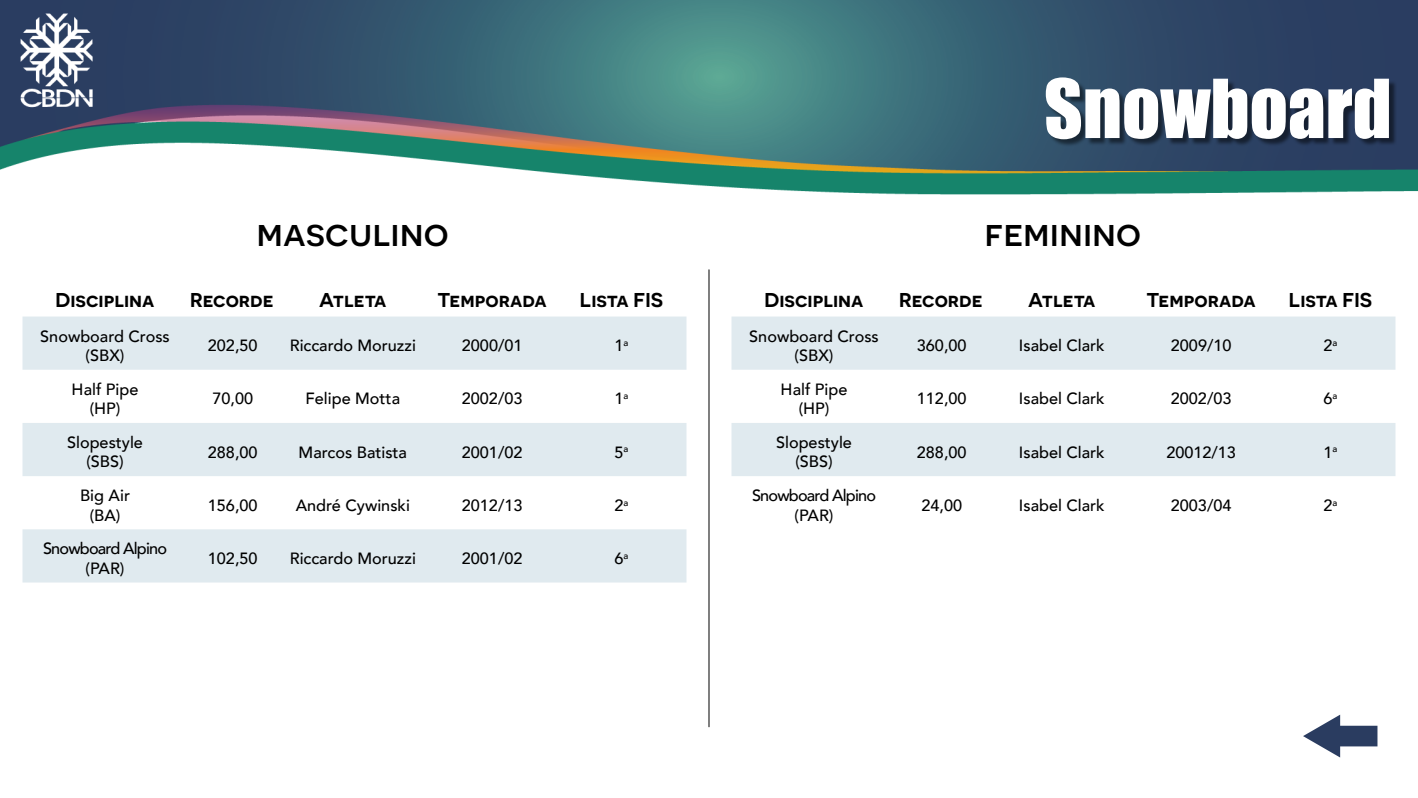
<style>
.page{position:relative;width:1418px;height:798px;background:#fff}
.page>*{position:absolute;margin:0;border:0;box-sizing:border-box;transform-origin:0 0}
.t1{font:75px "Impact";color:#fff}
.t2{font:500 37.5px "Novecentosanswide";color:#000}
.t3{font:600 20px "Novecentosanswide";color:#000}
.t4{font:500 16.25px/19.5px "Avenir";color:#000;text-align:center}
.t5{font:500 16.25px/19.5px "Avenir";letter-spacing:-.05em;color:#000;text-align:center}
</style>
<div class="page">
<img style="left:0;top:0;width:1417px;height:523px">
<svg style="left:1303px;top:714px;width:74px;height:43px"></svg>
<div style="left:1046px;top:79px;width:350px;height:68px;background:#000;opacity:.5"></div>
<hr style="left:708px;top:270px;width:1px;height:456px;background:#000">
<svg style="left:22px;top:316px;width:664px;height:266px;fill:#e0eaef"></svg>
<svg style="left:731px;top:316px;width:664px;height:160px;fill:#e0eaef"></svg>
<h1 class="t1" style="left:1044px;top:50px;width:349px">Snowboard</h1>
<h2 class="t2" style="left:256px;top:211px;width:193px">masculino</h2>
<h2 class="t2" style="left:984px;top:211px;width:158px">feminino</h2>
<p class="t3" style="left:55px;top:288px;width:101px">Disciplina</p>
<p class="t3" style="left:190px;top:288px;width:85px">Recorde</p>
<p class="t3" style="left:319px;top:288px;width:69px">Atleta</p>
<p class="t3" style="left:437px;top:288px;width:111px">Temporada</p>
<p class="t3" style="left:580px;top:288px;width:85px">Lista FIS</p>
<p class="t4" style="left:40px;top:325px;width:131px">Snowboard Cross (SBX)</p>
<p class="t4" style="left:208px;top:335px;width:51px">202,50</p>
<p class="t4" style="left:290px;top:335px;width:128px">Riccardo Moruzzi</p>
<p class="t4" style="left:462px;top:335px;width:62px">2000/01</p>
<p class="t4" style="left:614px;top:335px;width:15px">1<sup>a</sup></p>
<p class="t4" style="left:72px;top:378px;width:68px">Half Pipe (HP)</p>
<p class="t4" style="left:212px;top:388px;width:42px">70,00</p>
<p class="t4" style="left:305px;top:388px;width:96px">Felipe Motta</p>
<p class="t4" style="left:462px;top:388px;width:62px">2002/03</p>
<p class="t4" style="left:614px;top:388px;width:15px">1<sup>a</sup></p>
<p class="t4" style="left:67px;top:431px;width:77px">Slopestyle (SBS)</p>
<p class="t4" style="left:208px;top:441px;width:51px">288,00</p>
<p class="t4" style="left:299px;top:441px;width:110px">Marcos Batista</p>
<p class="t4" style="left:462px;top:441px;width:62px">2001/02</p>
<p class="t4" style="left:614px;top:441px;width:15px">5<sup>a</sup></p>
<p class="t4" style="left:80px;top:484px;width:51px">Big Air (BA)</p>
<p class="t4" style="left:208px;top:494px;width:51px">156,00</p>
<p class="t4" style="left:296px;top:494px;width:116px">André Cywinski</p>
<p class="t4" style="left:462px;top:494px;width:62px">2012/13</p>
<p class="t4" style="left:614px;top:494px;width:15px">2<sup>a</sup></p>
<p class="t5" style="left:43px;top:538px;width:125px">Snowboard Alpino (PAR)</p>
<p class="t4" style="left:208px;top:547px;width:51px">102,50</p>
<p class="t4" style="left:290px;top:547px;width:128px">Riccardo Moruzzi</p>
<p class="t4" style="left:462px;top:547px;width:62px">2001/02</p>
<p class="t4" style="left:614px;top:547px;width:15px">6<sup>a</sup></p>
<p class="t3" style="left:764px;top:288px;width:101px">Disciplina</p>
<p class="t3" style="left:899px;top:288px;width:85px">Recorde</p>
<p class="t3" style="left:1028px;top:288px;width:69px">Atleta</p>
<p class="t3" style="left:1146px;top:288px;width:111px">Temporada</p>
<p class="t3" style="left:1288px;top:288px;width:85px">Lista FIS</p>
<p class="t4" style="left:749px;top:325px;width:131px">Snowboard Cross (SBX)</p>
<p class="t4" style="left:916px;top:335px;width:51px">360,00</p>
<p class="t4" style="left:1018px;top:335px;width:87px">Isabel Clark</p>
<p class="t4" style="left:1170px;top:335px;width:62px">2009/10</p>
<p class="t4" style="left:1323px;top:335px;width:15px">2<sup>a</sup></p>
<p class="t4" style="left:780px;top:378px;width:68px">Half Pipe (HP)</p>
<p class="t4" style="left:916px;top:388px;width:51px">112,00</p>
<p class="t4" style="left:1018px;top:388px;width:87px">Isabel Clark</p>
<p class="t4" style="left:1170px;top:388px;width:62px">2002/03</p>
<p class="t4" style="left:1323px;top:388px;width:15px">6<sup>a</sup></p>
<p class="t4" style="left:776px;top:431px;width:77px">Slopestyle (SBS)</p>
<p class="t4" style="left:916px;top:441px;width:51px">288,00</p>
<p class="t4" style="left:1018px;top:441px;width:87px">Isabel Clark</p>
<p class="t4" style="left:1166px;top:441px;width:71px">20012/13</p>
<p class="t4" style="left:1323px;top:441px;width:15px">1<sup>a</sup></p>
<p class="t5" style="left:752px;top:484px;width:125px">Snowboard Alpino (PAR)</p>
<p class="t4" style="left:921px;top:494px;width:42px">24,00</p>
<p class="t4" style="left:1018px;top:494px;width:87px">Isabel Clark</p>
<p class="t4" style="left:1170px;top:494px;width:62px">2003/04</p>
<p class="t4" style="left:1323px;top:494px;width:15px">2<sup>a</sup></p>
</div>
